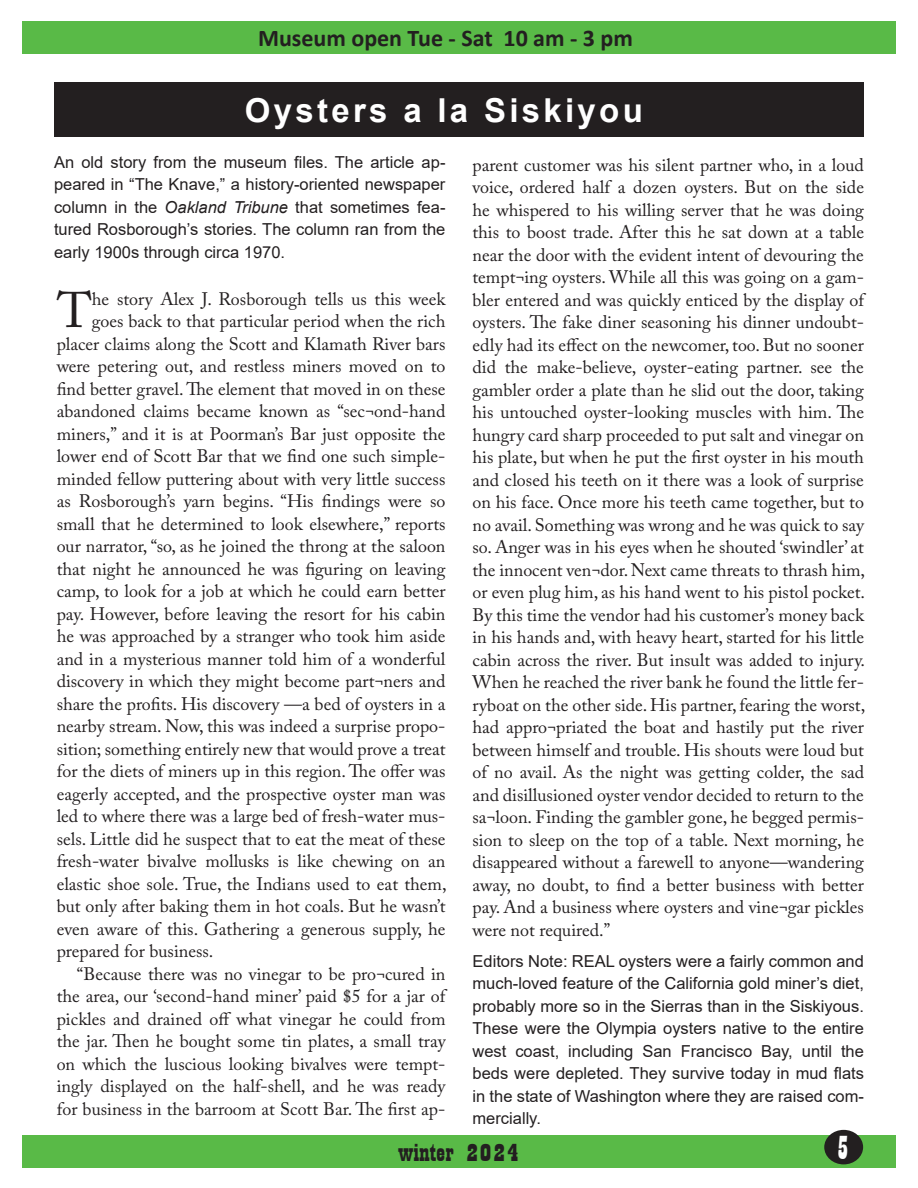
<style>
.page{position:relative;width:918px;height:1188px;background:#fff}
.page>*{position:absolute;margin:0;border:0;box-sizing:border-box;transform-origin:0 0}
.t1{font:49.65px "Adobe Caslon Pro";color:#231f20}
.t2{font:34.5px "Playbill";color:#fff}
.t3{font:700 33px "Arial";letter-spacing:.1em;color:#fff}
.t4{font:25.5px "Playbill";color:#231f20;scale:1.5 1}
.t5{font:700 24px "Calibri";color:#231f20}
.t6{font:18px/22.5px "Adobe Caslon Pro";color:#231f20;text-align:justify}
.t7{font:16.5px/22.5px "Arial";color:#231f20;text-align:justify}
.s1{font-style:italic}
</style>
<div class="page">
<div style="left:22px;top:22px;width:874px;height:32px;background:#59ba47"></div>
<div style="left:22px;top:1136px;width:874px;height:32px;background:#59ba47"></div>
<div style="left:55px;top:82px;width:809px;height:54px;background:#231f20"></div>
<div style="left:824px;top:1130px;width:39px;height:34px;background:#231f20;border-radius:50%"></div>
<h3 class="t5" style="left:258px;top:21px;width:376px">Museum open Tue - Sat 10 am - 3 pm</h3>
<h3 class="t3" style="left:245px;top:87px;width:400px">Oysters a la Siskiyou</h3>
<p class="t7" style="left:54px;top:150px;width:393px">An old story from the museum files. The article ap&shy;peared in “The Knave,” a history-oriented newspaper column in the <span class="s1">Oakland Tribune</span> that sometimes fea&shy;tured Rosborough’s stories. The column ran from the early 1900s through circa 1970.</p>
<h1 class="t1" style="left:57px;top:281px;width:36px">T</h1>
<p class="t6" style="left:92px;top:287px;width:355px">he story Alex J. Rosborough tells us this week</p>
<p class="t6" style="left:92px;top:310px;width:355px">goes back to that particular period when the rich</p>
<p class="t6" style="left:57px;top:332px;width:390px">placer claims along the Scott and Klamath River bars</p>
<p class="t6" style="left:57px;top:355px;width:390px">were petering out, and restless miners moved on to</p>
<p class="t6" style="left:57px;top:377px;width:390px">find better gravel. The element that moved in on these</p>
<p class="t6" style="left:57px;top:400px;width:390px">abandoned claims became known as “sec¬ond-hand</p>
<p class="t6" style="left:57px;top:422px;width:390px">miners,” and it is at Poorman’s Bar just opposite the</p>
<p class="t6" style="left:57px;top:445px;width:390px">lower end of Scott Bar that we find one such simple-</p>
<p class="t6" style="left:57px;top:467px;width:390px">minded fellow puttering about with very little success</p>
<p class="t6" style="left:57px;top:490px;width:390px">as Rosborough’s yarn begins. “His findings were so</p>
<p class="t6" style="left:57px;top:512px;width:390px">small that he determined to look elsewhere,” reports</p>
<p class="t6" style="left:57px;top:535px;width:390px">our narrator, “so, as he joined the throng at the saloon</p>
<p class="t6" style="left:57px;top:557px;width:390px">that night he announced he was figuring on leaving</p>
<p class="t6" style="left:57px;top:580px;width:390px">camp, to look for a job at which he could earn better</p>
<p class="t6" style="left:57px;top:602px;width:390px">pay. However, before leaving the resort for his cabin</p>
<p class="t6" style="left:57px;top:625px;width:390px">he was approached by a stranger who took him aside</p>
<p class="t6" style="left:57px;top:647px;width:390px">and in a mysterious manner told him of a wonderful</p>
<p class="t6" style="left:57px;top:670px;width:390px">discovery in which they might become part¬ners and</p>
<p class="t6" style="left:57px;top:692px;width:390px">share the profits. His discovery —a bed of oysters in a</p>
<p class="t6" style="left:57px;top:715px;width:390px">nearby stream. Now, this was indeed a surprise propo-</p>
<p class="t6" style="left:57px;top:737px;width:390px">sition; something entirely new that would prove a treat</p>
<p class="t6" style="left:57px;top:760px;width:390px">for the diets of miners up in this region. The offer was</p>
<p class="t6" style="left:57px;top:782px;width:390px">eagerly accepted, and the prospective oyster man was</p>
<p class="t6" style="left:57px;top:805px;width:390px">led to where there was a large bed of fresh-water mus-</p>
<p class="t6" style="left:57px;top:827px;width:390px">sels. Little did he suspect that to eat the meat of these</p>
<p class="t6" style="left:57px;top:850px;width:390px">fresh-water bivalve mollusks is like chewing on an</p>
<p class="t6" style="left:57px;top:872px;width:392px">elastic shoe sole. True, the Indians used to eat them,</p>
<p class="t6" style="left:57px;top:895px;width:390px">but only after baking them in hot coals. But he wasn’t</p>
<p class="t6" style="left:57px;top:917px;width:390px">even aware of this. Gathering a generous supply, he</p>
<p class="t6" style="left:57px;top:940px;width:158px">prepared for business.</p>
<p class="t6" style="left:77px;top:962px;width:370px">“Because there was no vinegar to be pro¬cured in</p>
<p class="t6" style="left:57px;top:985px;width:390px">the area, our ‘second-hand miner’ paid $5 for a jar of</p>
<p class="t6" style="left:57px;top:1007px;width:390px">pickles and drained off what vinegar he could from</p>
<p class="t6" style="left:57px;top:1030px;width:390px">the jar. Then he bought some tin plates, a small tray</p>
<p class="t6" style="left:57px;top:1052px;width:390px">on which the luscious looking bivalves were tempt-</p>
<p class="t6" style="left:57px;top:1075px;width:390px">ingly displayed on the half-shell, and he was ready</p>
<p class="t6" style="left:57px;top:1097px;width:390px">for business in the barroom at Scott Bar. The first ap-</p>
<p class="t6" style="left:473px;top:153px;width:394px">parent customer was his silent partner who, in a loud voice, ordered half a dozen oysters. But on the side he whispered to his willing server that he was doing this to boost trade. After this he sat down at a table near the door with the evident intent of devouring the tempt¬ing oysters. While all this was going on a gam&shy;bler entered and was quickly enticed by the display of oysters. The fake diner seasoning his dinner undoubt&shy;edly had its effect on the newcomer, too. But no sooner did the make-believe, oyster-eating partner. see the gambler order a plate than he slid out the door, taking his untouched oyster-looking muscles with him. The hungry card sharp proceeded to put salt and vinegar on his plate, but when he put the first oyster in his mouth and closed his teeth on it there was a look of surprise on his face. Once more his teeth came together, but to no avail. Something was wrong and he was quick to say so. Anger was in his eyes when he shouted ‘swindler’ at the innocent ven¬dor. Next came threats to thrash him, or even plug him, as his hand went to his pistol pocket.<br>By this time the vendor had his customer’s money back in his hands and, with heavy heart, started for his little cabin across the river. But insult was added to injury.<br>When he reached the river bank he found the little fer&shy;ryboat on the other side. His partner, fearing the worst, had appro¬priated the boat and hastily put the river between himself and trouble. His shouts were loud but of no avail. As the night was getting colder, the sad and disillusioned oyster vendor decided to return to the sa¬loon. Finding the gambler gone, he begged permis&shy;sion to sleep on the top of a table. Next morning, he disappeared without a farewell to anyone—wandering away, no doubt, to find a better business with better pay. And a business where oysters and vine¬gar pickles were not required.”</p>
<p class="t7" style="left:473px;top:950px;width:393px">Editors Note: REAL oysters were a fairly common and much-loved feature of the California gold miner’s diet, probably more so in the Sierras than in the Siskiyous.<br>These were the Olympia oysters native to the entire west coast, including San Francisco Bay, until the beds were depleted. They survive today in mud flats in the state of Washington where they are raised com&shy;mercially.</p>
<h3 class="t4" style="left:398px;top:1139px;width:82px">winter 2024</h3>
<h2 class="t2" style="left:837px;top:1131px;width:14px">5</h2>
</div>
